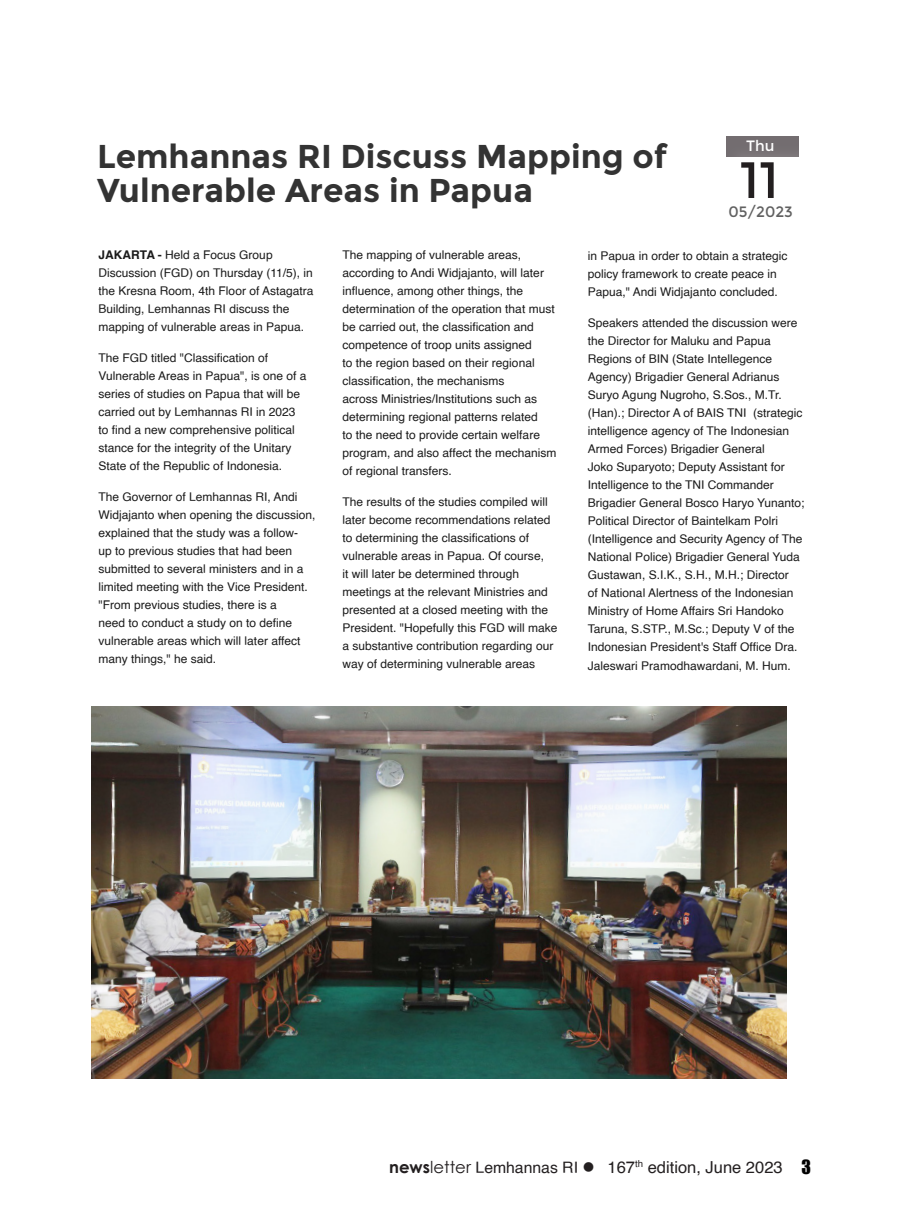
<style>
.page{position:relative;width:919px;height:1217px;background:#fff}
.page>*{position:absolute;margin:0;border:0;box-sizing:border-box;transform-origin:0 0}
.t1{font:51px "Montserrat";color:#231f20}
.t2{font:700 33px/34.5px "Montserrat";color:#333}
.t3{font:16.5px "Helvetica";color:#231f20}
.t4{font:15px "Montserrat";color:#616161}
.t5{font:15px "Montserrat";color:#fff}
.t6{font:12px/18px "Helvetica";color:#1a1a1a}
.s1{font-weight:700}
.s2{font-family:"Century Gothic";font-weight:700}
.s3{font-family:"Century Gothic"}
.s4{font-size:15.75px}
.s5{font-family:"Impact";font-size:18px;color:#000}
</style>
<div class="page">
<img style="left:92px;top:706px;width:694px;height:372px">
<div style="left:725px;top:134px;width:75px;height:22px;background:#736d70"></div>
<p class="t2" style="left:97px;top:139px;width:571px">Lemhannas RI Discuss Mapping of<br>Vulnerable Areas in Papua</p>
<p class="t5" style="left:746px;top:137px;width:30px">Thu</p>
<p class="t1" style="left:739px;top:150px;width:40px">11</p>
<p class="t4" style="left:728px;top:203px;width:66px">05/2023</p>
<p class="t6" style="left:98px;top:246px;width:216px"><span class="s1">JAKARTA -</span> Held a Focus Group Discussion (FGD) on Thursday (11/5), in the Kresna Room, 4th Floor of Astagatra Building, Lemhannas RI discuss the mapping of vulnerable areas in Papua.</p>
<p class="t6" style="left:98px;top:349px;width:209px">The FGD titled "Classification of Vulnerable Areas in Papua", is one of a series of studies on Papua that will be carried out by Lemhannas RI in 2023 to find a new comprehensive political stance for the integrity of the Unitary State of the Republic of Indonesia.</p>
<p class="t6" style="left:98px;top:488px;width:218px">The Governor of Lemhannas RI, Andi Widjajanto when opening the discussion, explained that the study was a follow-<br>up to previous studies that had been submitted to several ministers and in a limited meeting with the Vice President. "From previous studies, there is a<br>need to conduct a study on to define vulnerable areas which will later affect many things," he said.</p>
<p class="t6" style="left:342px;top:246px;width:215px">The mapping of vulnerable areas, according to Andi Widjajanto, will later influence, among other things, the determination of the operation that must be carried out, the classification and competence of troop units assigned<br>to the region based on their regional classification, the mechanisms<br>across Ministries/Institutions such as determining regional patterns related<br>to the need to provide certain welfare program, and also affect the mechanism of regional transfers.</p>
<p class="t6" style="left:342px;top:493px;width:216px">The results of the studies compiled will later become recommendations related to determining the classifications of vulnerable areas in Papua. Of course,<br>it will later be determined through meetings at the relevant Ministries and presented at a closed meeting with the President. "Hopefully this FGD will make a substantive contribution regarding our way of determining vulnerable areas</p>
<p class="t6" style="left:588px;top:247px;width:201px">in Papua in order to obtain a strategic policy framework to create peace in<br>Papua," Andi Widjajanto concluded.</p>
<p class="t6" style="left:588px;top:314px;width:218px">Speakers attended the discussion were the Director for Maluku and Papua Regions of BIN (State Intellegence Agency) Brigadier General Adrianus Suryo Agung Nugroho, S.Sos., M.Tr. (Han).; Director A of BAIS TNI (strategic intelligence agency of The Indonesian Armed Forces) Brigadier General<br>Joko Suparyoto; Deputy Assistant for Intelligence to the TNI Commander Brigadier General Bosco Haryo Yunanto; Political Director of Baintelkam Polri (Intelligence and Security Agency of The National Police) Brigadier General Yuda Gustawan, S.I.K., S.H., M.H.; Director<br>of National Alertness of the Indonesian Ministry of Home Affairs Sri Handoko Taruna, S.STP., M.Sc.; Deputy V of the Indonesian President's Staff Office Dra.<br>Jaleswari Pramodhawardani, M. Hum.</p>
<h3 class="t3" style="left:389px;top:1153px;width:423px"><span class="s2">news</span><span class="s3">letter</span> <span class="s4">Lemhannas RI</span> ● 167<sup>th</sup> edition, June 2023 <span class="s5">3</span></h3>
</div>
